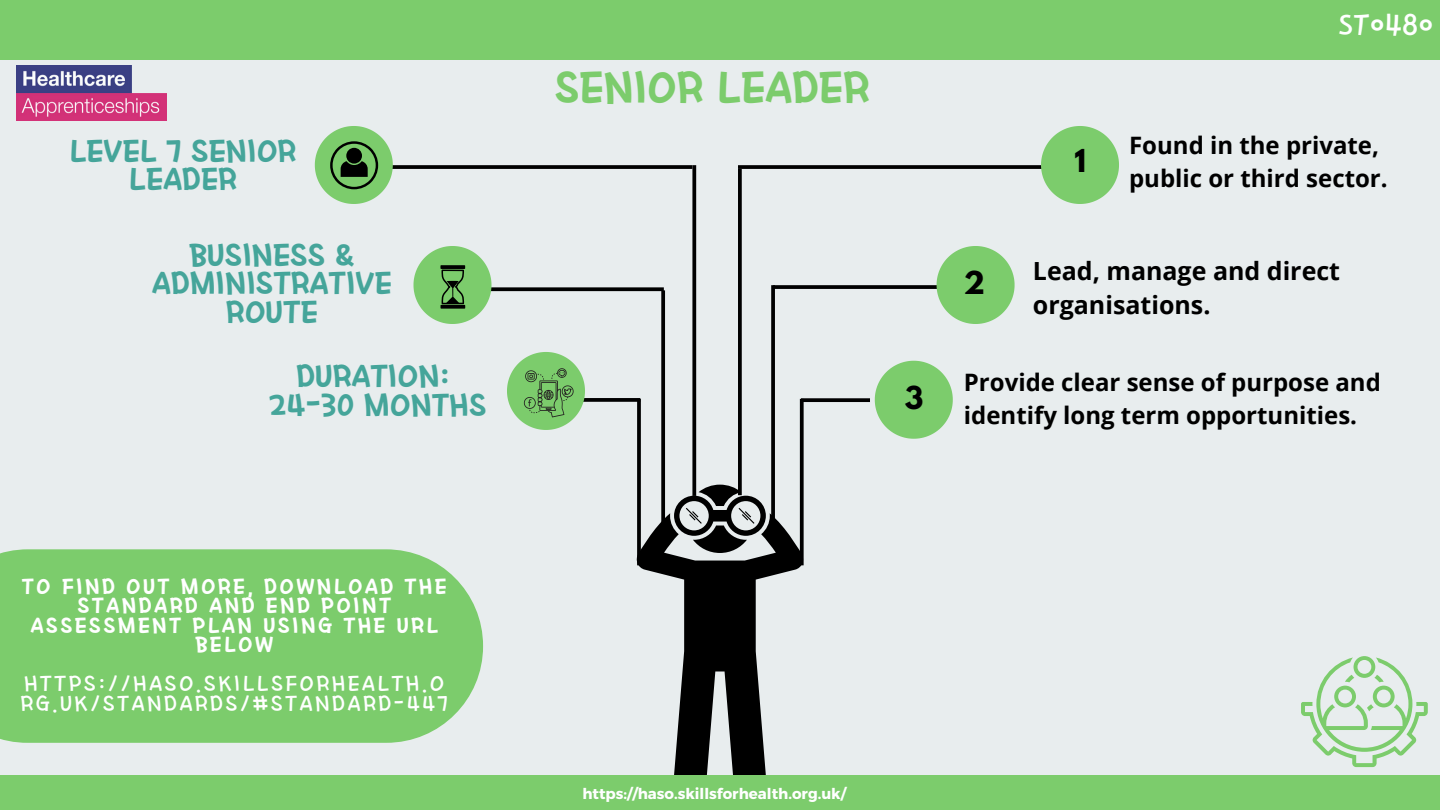
<style>
.page{position:relative;width:1440px;height:810px;background:#e8edee}
.page>*{position:absolute;margin:0;border:0;box-sizing:border-box;transform-origin:0 0}
.t1{font:48.1px "OT Aurora B";color:#7ccc6c}
.t2{font:39.4px "TT Cheotsarang R";color:#fff}
.t3{font:34px/28.5px "OT Aurora B";color:#45a59a;text-align:center}
.t4{font:700 28px "League Spartan";color:#000}
.t5{font:700 25px/34.5px "Open Sans";color:#000}
.t6{font:700 24px/33px "Open Sans";color:#000}
.t7{font:23.5px/19.5px "OT Aurora B";letter-spacing:.1em;color:#fff;text-align:center}
.t8{font:23.5px/19.5px "OT Aurora R";letter-spacing:.1em;color:#fff}
.t9{font:700 15px "Montserrat";color:#fff}
</style>
<div class="page">
<svg style="left:636px;top:513px;width:168px;height:262px"></svg>
<svg style="left:674px;top:485px;width:92px;height:68px"></svg>
<svg style="left:692px;top:165px;width:4px;height:331px"></svg>
<svg style="left:738px;top:169px;width:4px;height:326px"></svg>
<svg style="left:661px;top:290px;width:4px;height:240px"></svg>
<svg style="left:771px;top:285px;width:4px;height:245px"></svg>
<svg style="left:637px;top:399px;width:4px;height:166px"></svg>
<svg style="left:800px;top:399px;width:4px;height:166px"></svg>
<svg style="left:738px;top:165px;width:303px;height:4px"></svg>
<svg style="left:801px;top:398px;width:69px;height:4px"></svg>
<svg style="left:773px;top:285px;width:164px;height:4px"></svg>
<svg style="left:393px;top:165px;width:299px;height:4px"></svg>
<svg style="left:491px;top:287px;width:173px;height:4px"></svg>
<svg style="left:585px;top:398px;width:55px;height:4px"></svg>
<svg style="left:1041px;top:126px;width:78px;height:78px"></svg>
<svg style="left:937px;top:246px;width:78px;height:78px"></svg>
<svg style="left:875px;top:361px;width:78px;height:78px"></svg>
<img style="left:16px;top:66px;width:150px;height:55px">
<svg style="left:315px;top:126px;width:78px;height:78px"></svg>
<svg style="left:413px;top:246px;width:78px;height:78px"></svg>
<svg style="left:507px;top:352px;width:78px;height:78px"></svg>
<div style="left:0;top:0;width:1440px;height:60px;background:#7ccc6c"></div>
<div style="left:0;top:775px;width:1440px;height:35px;background:#7ccc6c"></div>
<div style="left:0;top:549px;width:483px;height:194px;background:#7ccc6c"></div>
<svg style="left:1301px;top:656px;width:127px;height:111px"></svg>
<p class="t3" style="left:69px;top:137px;width:228px">LEVEL 7 SENIOR<br>LEADER</p>
<p class="t3" style="left:152px;top:241px;width:241px">BUSINESS &amp;<br>ADMINISTRATIVE<br>ROUTE</p>
<p class="t3" style="left:296px;top:363px;width:155px">DURATION:</p>
<p class="t3" style="left:269px;top:391px;width:219px">24-30 MONTHS</p>
<p class="t7" style="left:22px;top:577px;width:426px">TO FIND OUT MORE, DOWNLOAD THE<br>STANDARD AND END POINT<br>ASSESSMENT PLAN USING THE URL<br>BELOW</p>
<p class="t8" style="left:21px;top:675px;width:429px">HTTPS://HASO.SKILLSFORHEALTH.O<br>RG.UK/STANDARDS/#STANDARD-447</p>
<p class="t1" style="left:555px;top:64px;width:316px">SENIOR LEADER</p>
<p class="t4" style="left:905px;top:384px;width:20px">3</p>
<p class="t4" style="left:964px;top:269px;width:23px">2</p>
<p class="t4" style="left:1074px;top:147px;width:13px">1</p>
<p class="t2" style="left:1338px;top:2px;width:97px">ST0480</p>
<p class="t6" style="left:1129px;top:128px;width:260px">Found in the private, public or third sector.</p>
<p class="t5" style="left:1033px;top:253px;width:309px">Lead, manage and direct organisations.</p>
<p class="t6" style="left:964px;top:365px;width:418px">Provide clear sense of purpose and identify long term opportunities.</p>
<p class="t9" style="left:582px;top:784px;width:265px">https://haso.skillsforhealth.org.uk/</p>
</div>
